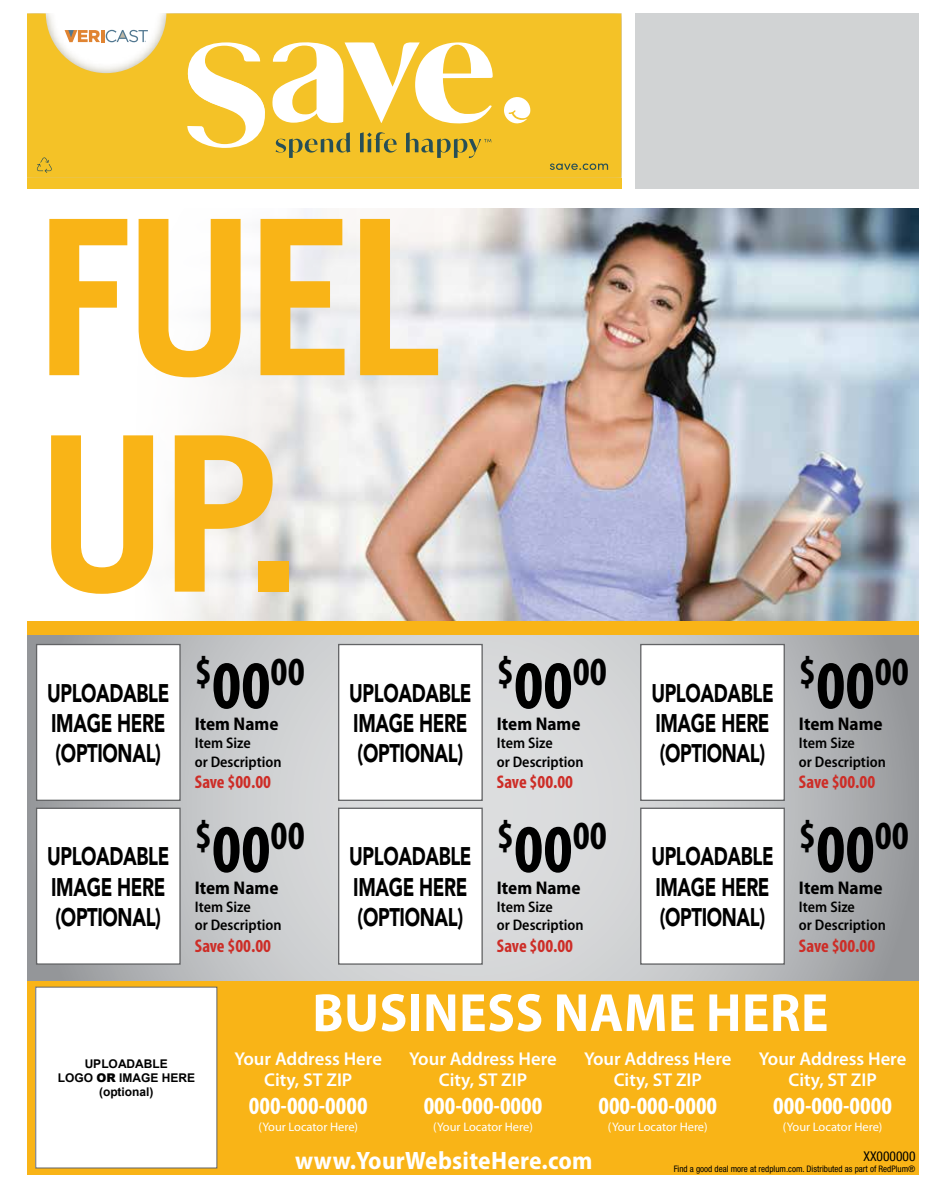
<style>
.page{position:relative;width:932px;height:1188px;background:#fff}
.page>*{position:absolute;margin:0;border:0;box-sizing:border-box;transform-origin:0 0}
.t1{font:700 216.45px/216.5px "Trade Gothic LT Std";color:#f9b417}
.t2{font:700 54.15px "Myriad Pro";letter-spacing:.01em;color:#fff;scale:.95 1}
.t3{font:700 condensed 40.2px "Myriad Pro";color:#000}
.t4{font:900 25.35px/30.5px "Avenir LT Std";letter-spacing:-.02em;color:#000;scale:.73 1}
.t5{font:700 semi-condensed 25.2px "Myriad Pro";letter-spacing:.01em;color:#fff}
.t6{font:700 condensed 24.9px "Myriad Pro";color:#fff}
.t7{font:600 18.6px/21.8px "Myriad Pro";color:#fff;text-align:center}
.t8{font:700 condensed 18.45px "Myriad Pro";color:#cd2d27}
.t9{font:700 semi-condensed 18.45px "Myriad Pro";color:#000}
.t10{font:600 semi-condensed 15.3px/18.5px "Myriad Pro";color:#000}
.t11{font:condensed 13.5px "Helvetica Neue LT Std";color:#000}
.t12{font:12.45px "Myriad Pro";color:#fff}
.t13{font:700 12px/14.4px "Arial";color:#000;text-align:center}
.t14{font:condensed 9px "Helvetica Neue LT Std";color:#000}
.s1{font-size:68.85px}
.s2{font-weight:900}
</style>
<div class="page">
<svg style="left:27px;top:635px;width:891px;height:346px;background:#c2c4c6"></svg>
<img style="left:131px;top:209px;width:787px;height:413px">
<div style="left:27px;top:622px;width:891px;height:13px;background:#f9b417"></div>
<div style="left:27px;top:981px;width:891px;height:193px;background:#f9b417"></div>
<div style="left:36px;top:987px;width:181px;height:181px;background:#fff"></div>
<div style="left:35px;top:987px;width:182px;height:181px;border:1px solid #636466"></div>
<div style="left:36px;top:644px;width:145px;height:157px;background:#fff;border:1px solid #636466"></div>
<div style="left:338px;top:644px;width:145px;height:157px;background:#fff;border:1px solid #636466"></div>
<div style="left:640px;top:644px;width:144px;height:157px;background:#fff;border:1px solid #636466"></div>
<div style="left:36px;top:808px;width:145px;height:157px;background:#fff;border:1px solid #636466"></div>
<div style="left:338px;top:808px;width:145px;height:157px;background:#fff;border:1px solid #636466"></div>
<div style="left:640px;top:808px;width:144px;height:157px;background:#fff;border:1px solid #636466"></div>
<div style="left:634px;top:14px;width:284px;height:175px;background:#d1d3d4"></div>
<div style="left:608px;top:14px;width:13px;height:164px;background:#f4c227"></div>
<svg style="left:27px;top:14px;width:581px;height:175px"></svg>
<h1 class="t1" style="left:36px;top:187px;width:408px">Fuel<br>Up.</h1>
<p class="t4" style="left:47px;top:677px;width:169px">UPLOADABLE<br>IMAGE HERE (OPTIONAL)</p>
<p class="t4" style="left:47px;top:841px;width:169px">UPLOADABLE<br>IMAGE HERE (OPTIONAL)</p>
<h3 class="t3" style="left:195px;top:650px;width:112px">$<span class="s1">00</span>00</h3>
<p class="t9" style="left:195px;top:713px;width:85px">Item Name</p>
<p class="t10" style="left:195px;top:734px;width:88px">Item Size<br>or Description</p>
<p class="t8" style="left:195px;top:772px;width:78px">Save $00.00</p>
<h3 class="t3" style="left:195px;top:814px;width:112px">$<span class="s1">00</span>00</h3>
<p class="t9" style="left:195px;top:877px;width:85px">Item Name</p>
<p class="t10" style="left:195px;top:898px;width:88px">Item Size<br>or Description</p>
<p class="t8" style="left:195px;top:936px;width:78px">Save $00.00</p>
<p class="t4" style="left:349px;top:677px;width:169px">UPLOADABLE<br>IMAGE HERE (OPTIONAL)</p>
<p class="t4" style="left:349px;top:841px;width:169px">UPLOADABLE<br>IMAGE HERE (OPTIONAL)</p>
<h3 class="t3" style="left:497px;top:650px;width:112px">$<span class="s1">00</span>00</h3>
<p class="t9" style="left:497px;top:713px;width:85px">Item Name</p>
<p class="t10" style="left:497px;top:734px;width:88px">Item Size<br>or Description</p>
<p class="t8" style="left:497px;top:772px;width:78px">Save $00.00</p>
<h3 class="t3" style="left:497px;top:814px;width:112px">$<span class="s1">00</span>00</h3>
<p class="t9" style="left:497px;top:877px;width:85px">Item Name</p>
<p class="t10" style="left:497px;top:898px;width:88px">Item Size<br>or Description</p>
<p class="t8" style="left:497px;top:936px;width:78px">Save $00.00</p>
<p class="t4" style="left:651px;top:677px;width:169px">UPLOADABLE<br>IMAGE HERE (OPTIONAL)</p>
<p class="t4" style="left:651px;top:841px;width:169px">UPLOADABLE<br>IMAGE HERE (OPTIONAL)</p>
<h3 class="t3" style="left:799px;top:650px;width:112px">$<span class="s1">00</span>00</h3>
<p class="t9" style="left:799px;top:713px;width:85px">Item Name</p>
<p class="t10" style="left:799px;top:734px;width:88px">Item Size<br>or Description</p>
<p class="t8" style="left:799px;top:772px;width:78px">Save $00.00</p>
<h3 class="t3" style="left:799px;top:814px;width:112px">$<span class="s1">00</span>00</h3>
<p class="t9" style="left:799px;top:877px;width:85px">Item Name</p>
<p class="t10" style="left:799px;top:898px;width:88px">Item Size<br>or Description</p>
<p class="t8" style="left:799px;top:936px;width:78px">Save $00.00</p>
<p class="t13" style="left:58px;top:1056px;width:139px">UPLOADABLE<br>LOGO <span class="s2">OR</span> IMAGE HERE (optional)</p>
<h2 class="t2" style="left:312px;top:982px;width:544px">BUSINESS NAME HERE</h2>
<p class="t7" style="left:234px;top:1048px;width:149px">Your Address Here<br>City, ST ZIP</p>
<p class="t6" style="left:249px;top:1092px;width:120px">000-000-0000</p>
<p class="t12" style="left:258px;top:1120px;width:101px">(Your Locator Here)</p>
<p class="t7" style="left:409px;top:1048px;width:149px">Your Address Here<br>City, ST ZIP</p>
<p class="t6" style="left:423px;top:1092px;width:120px">000-000-0000</p>
<p class="t12" style="left:433px;top:1120px;width:101px">(Your Locator Here)</p>
<p class="t7" style="left:584px;top:1048px;width:149px">Your Address Here<br>City, ST ZIP</p>
<p class="t6" style="left:598px;top:1092px;width:120px">000-000-0000</p>
<p class="t12" style="left:608px;top:1120px;width:101px">(Your Locator Here)</p>
<p class="t7" style="left:758px;top:1048px;width:149px">Your Address Here<br>City, ST ZIP</p>
<p class="t6" style="left:773px;top:1092px;width:120px">000-000-0000</p>
<p class="t12" style="left:782px;top:1120px;width:101px">(Your Locator Here)</p>
<p class="t5" style="left:295px;top:1147px;width:299px">www.YourWebsiteHere.com</p>
<p class="t11" style="left:863px;top:1148px;width:53px">XX000000</p>
<p class="t14" style="left:673px;top:1163px;width:243px">Find a good deal more at redplum.com. Distributed as part of RedPlum®</p>
</div>
